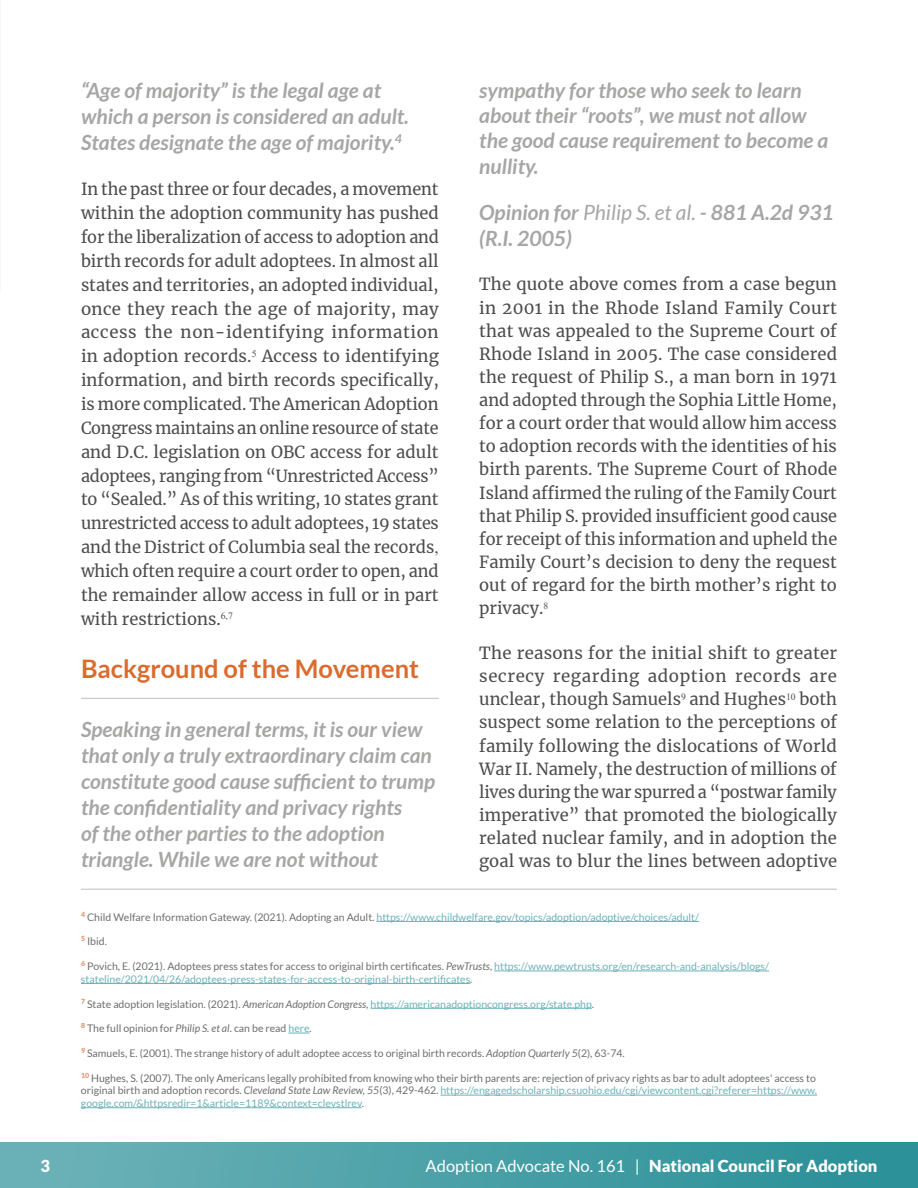
<style>
.page{position:relative;width:918px;height:1188px;background:#fff}
.page>*{position:absolute;margin:0;border:0;box-sizing:border-box;transform-origin:0 0}
.t1{font:700 25.5px "Lato";color:#db6b2e}
.t2{font:italic 700 21px/26px "Lato";color:#a6a6a5}
.t3{font:16.5px/23.1px "Merriweather";color:#4d4d4f;text-align:justify}
.t4{font:900 16.5px "Lato";color:#fff}
.t5{font:10.5px/12.6px "Lato";color:#6d6e71;text-align:justify}
.t6{font:10.5px/12.6px "Lato";color:#6bb2b8}
.s1{font-family:"Times New Roman"}
.s2{font-weight:400}
.s3{color:#6d6e71}
.s4{font-style:italic;color:#6d6e71}
.s5{font-style:italic}
.s6{color:#6bb2b8}
</style>
<div class="page">
<hr style="left:0;top:1142px;width:1px;height:46px;background:#2c9199">
<div style="left:1px;top:1142px;width:917px;height:46px;background:linear-gradient(to right,#6eb3b9,#288f97)"></div>
<hr style="left:81px;top:698px;width:358px;height:1px;background:#bcbec0">
<hr style="left:81px;top:889px;width:756px;height:1px;background:#bcbec0">
<hr style="left:377px;top:921px;width:322px;height:1px;background:#6bb2b8">
<hr style="left:494px;top:971px;width:275px;height:1px;background:#6bb2b8">
<hr style="left:81px;top:983px;width:389px;height:1px;background:#6bb2b8">
<hr style="left:371px;top:1008px;width:221px;height:1px;background:#6bb2b8">
<svg style="left:289px;top:1033px;width:21px;height:1px"></svg>
<hr style="left:440px;top:1095px;width:377px;height:1px;background:#6bb2b8">
<hr style="left:81px;top:1107px;width:281px;height:1px;background:#6bb2b8">
<p class="t2" style="left:81px;top:78px;width:330px">“Age of majority” is the legal age at which a person is considered an adult.<br>States designate the age of majority.<sup>4</sup></p>
<p class="t3" style="left:81px;top:177px;width:359px;line-height:23.9px">In the past three or four decades, a movement within the adoption community has pushed for the liberalization of access to adoption and birth records for adult adoptees. In almost all states and territories, an adopted individual, once they reach the age of majority, may access the non-identifying information in adoption records.<sup>5</sup> Access to identifying information, and birth records specifically, is more complicated. The American Adoption Congress maintains an online resource of state and D.C. legislation on OBC access for adult adoptees, ranging from “Unrestricted Access” to “Sealed.” As of this writing, 10 states grant unrestricted access to adult adoptees, 19 states and the District of Columbia seal the records<span class="s1">, </span>which often require a court order to open, and the remainder allow access in full or in part with restrictions.<sup>6,7</sup></p>
<h1 class="t1" style="left:81px;top:654px;width:340px">Background of the Movement</h1>
<p class="t2" style="left:81px;top:717px;width:356px">Speaking in general terms, it is our view that only a truly extraordinary claim can constitute good cause sufficient to trump the confidentiality and privacy rights<br>of the other parties to the adoption triangle. While we are not without</p>
<p class="t2" style="left:479px;top:78px;width:351px;line-height:25.2px">sympathy for those who seek to learn about their “roots”, we must not allow the good cause requirement to become a nullity.</p>
<p class="t2" style="left:479px;top:201px;width:356px;line-height:25.2px">Opinion for <span class="s2">Philip S. et al.</span> - 881 A.2d 931 (R.I. 2005)</p>
<p class="t3" style="left:479px;top:272px;width:359px">The quote above comes from a case begun in 2001 in the Rhode Island Family Court that was appealed to the Supreme Court of Rhode Island in 2005. The case considered the request of Philip S., a man born in 1971 and adopted through the Sophia Little Home, for a court order that would allow him access to adoption records with the identities of his birth parents. The Supreme Court of Rhode Island affirmed the ruling of the Family Court that Philip S. provided insufficient good cause for receipt of this information and upheld the Family Court’s decision to deny the request out of regard for the birth mother’s right to privacy.<sup>8</sup></p>
<p class="t3" style="left:479px;top:641px;width:359px">The reasons for the initial shift to greater secrecy regarding adoption records are unclear, though Samuels<sup>9</sup> and Hughes<sup>10</sup> both suspect some relation to the perceptions of family following the dislocations of World War II. Namely, the destruction of millions of lives during the war spurred a “postwar family imperative” that promoted the biologically related nuclear family, and in adoption the goal was to blur the lines between adoptive</p>
<p class="t6" style="left:81px;top:911px;width:620px"><sup>4</sup> <span class="s3">Child Welfare Information Gateway. (2021). Adopting an Adult.</span> https://www.childwelfare.gov/topics/adoption/adoptive/choices/adult/</p>
<p class="t5" style="left:81px;top:935px;width:27px"><sup>5</sup> Ibid.</p>
<p class="t6" style="left:81px;top:960px;width:690px"><sup>6</sup> <span class="s3">Povich, E. (2021). Adoptees press states for access to original birth certificates.</span> <span class="s4">PewTrusts</span><span class="s3">,</span> https://www.pewtrusts.org/en/research-and-analysis/blogs/ stateline/2021/04/26/adoptees-press-states-for-access-to-original-birth-certificates<span class="s3">.</span></p>
<p class="t6" style="left:81px;top:997px;width:515px"><sup>7</sup> <span class="s3">State adoption legislation. (2021).</span> <span class="s4">American Adoption Congress</span><span class="s3">,</span> https://americanadoptioncongress.org/state.php<span class="s3">.</span></p>
<p class="t5" style="left:81px;top:1022px;width:232px"><sup>8</sup> The full opinion for <span class="s5">Philip S. et al</span>. can be read <span class="s6">here</span>.</p>
<p class="t5" style="left:81px;top:1047px;width:545px"><sup>9</sup> Samuels, E. (2001). The strange history of adult adoptee access to original birth records. <span class="s5">Adoption Quarterly 5</span>(2), 63-74.</p>
<p class="t5" style="left:81px;top:1072px;width:738px"><sup>10</sup> Hughes, S. (2007). The only Americans legally prohibited from knowing who their birth parents are: rejection of privacy rights as bar to adult adoptees' access to original birth and adoption records. <span class="s5">Cleveland State Law Review, 55</span>(3), 429-462. <span class="s6">https://engagedscholarship.csuohio.edu/cgi/viewcontent.cgi?referer=https://www. google.com/&amp;httpsredir=1&amp;article=1189&amp;context=clevstlrev</span>.</p>
<p class="t4" style="left:40px;top:1156px;width:11px">3</p>
<p class="t4" style="left:426px;top:1156px;width:453px"><span class="s2">Adoption Advocate No. 161 |</span> National Council For Adoption</p>
</div>
